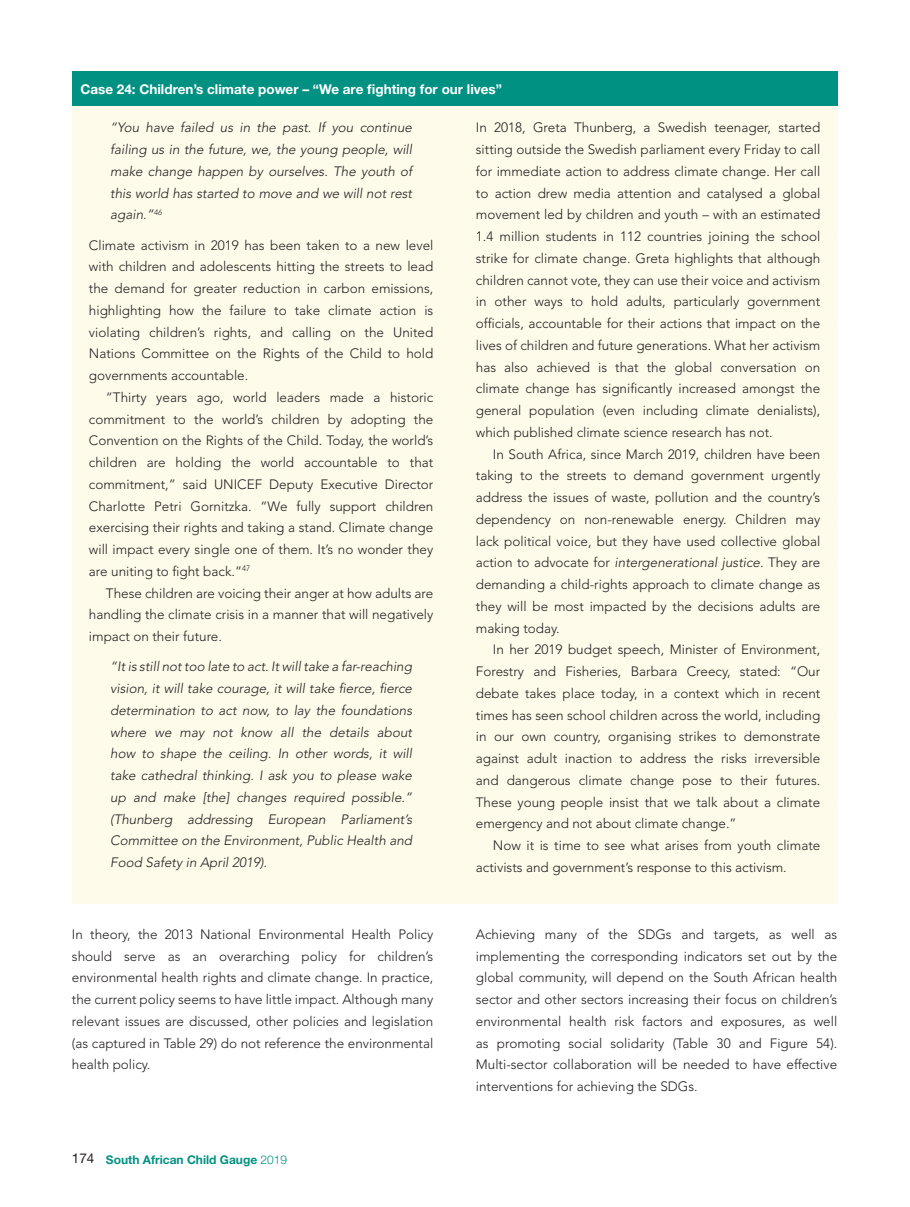
<style>
.page{position:relative;width:910px;height:1207px;background:#fff}
.page>*{position:absolute;margin:0;border:0;box-sizing:border-box;transform-origin:0 0}
.t1{font:300 13.5px/21.8px "Avenir LT Std";color:#231f20;text-align:justify}
.t2{font:italic 300 13.5px/21.8px "Avenir LT Std";color:#231f20;text-align:justify}
.t3{font:700 13.5px "Helvetica Neue LT Std";color:#fff}
.t4{font:700 12px "Helvetica Neue LT Std";color:#009182}
.s1{font-style:italic}
.s2{font-weight:400;font-size:13.5px;color:#231f20}
.s3{font-weight:300}
</style>
<div class="page">
<div style="left:72px;top:105px;width:765px;height:798px;background:#fefbea"></div>
<div style="left:72px;top:72px;width:765px;height:34px;background:#009182"></div>
<p class="t3" style="left:80px;top:81px;width:423px">Case 24: Children’s climate power – “We are fighting for our lives”</p>
<p class="t2" style="left:110px;top:117px;width:303px">“You have failed us in the past. If you continue failing us in the future, we, the young people, will make change happen by ourselves. The youth of this world has started to move and we will not rest again.”<sup>46</sup></p>
<p class="t1" style="left:89px;top:234px;width:346px">Climate activism in 2019 has been taken to a new level with children and adolescents hitting the streets to lead the demand for greater reduction in carbon emissions, highlighting how the failure to take climate action is violating children’s rights, and calling on the United Nations Committee on the Rights of the Child to hold governments accountable.</p>
<p class="t1" style="left:89px;top:386px;width:346px;text-indent:17px">“Thirty years ago, world leaders made a historic commitment to the world’s children by adopting the Convention on the Rights of the Child. Today, the world’s children are holding the world accountable to that commitment,” said UNICEF Deputy Executive Director Charlotte Petri Gornitzka. “We fully support children exercising their rights and taking a stand. Climate change will impact every single one of them. It’s no wonder they are uniting to fight back.”<sup>47</sup></p>
<p class="t1" style="left:89px;top:582px;width:346px;text-indent:17px">These children are voicing their anger at how adults are handling the climate crisis in a manner that will negatively impact on their future.</p>
<p class="t2" style="left:110px;top:656px;width:303px">“It is still not too late to act. It will take a far-reaching vision, it will take courage, it will take fierce, fierce determination to act now, to lay the foundations where we may not know all the details about how to shape the ceiling. In other words, it will take cathedral thinking. I ask you to please wake up and make [the] changes required possible.” (Thunberg addressing European Parliament’s Committee on the Environment, Public Health and Food Safety in April 2019).</p>
<p class="t1" style="left:476px;top:117px;width:346px">In 2018, Greta Thunberg, a Swedish teenager, started sitting outside the Swedish parliament every Friday to call for immediate action to address climate change. Her call to action drew media attention and catalysed a global movement led by children and youth – with an estimated 1.4 million students in 112 countries joining the school strike for climate change. Greta highlights that although children cannot vote, they can use their voice and activism in other ways to hold adults, particularly government officials, accountable for their actions that impact on the lives of children and future generations. What her activism has also achieved is that the global conversation on climate change has significantly increased amongst the general population (even including climate denialists), which published climate science research has not.</p>
<p class="t1" style="left:476px;top:443px;width:346px;text-indent:17px">In South Africa, since March 2019, children have been taking to the streets to demand government urgently address the issues of waste, pollution and the country’s dependency on non-renewable energy. Children may lack political voice, but they have used collective global action to advocate for <span class="s1">intergenerational justice</span>. They are demanding a child-rights approach to climate change as they will be most impacted by the decisions adults are making today.</p>
<p class="t1" style="left:476px;top:639px;width:346px;text-indent:17px">In her 2019 budget speech, Minister of Environment, Forestry and Fisheries, Barbara Creecy, stated: “Our debate takes place today, in a context which in recent times has seen school children across the world, including in our own country, organising strikes to demonstrate against adult inaction to address the risks irreversible and dangerous climate change pose to their futures.<br>These young people insist that we talk about a climate emergency and not about climate change.”</p>
<p class="t1" style="left:476px;top:835px;width:346px;text-indent:17px">Now it is time to see what arises from youth climate activists and government’s response to this activism.</p>
<p class="t1" style="left:72px;top:923px;width:363px">In theory, the 2013 National Environmental Health Policy should serve as an overarching policy for children’s environmental health rights and climate change. In practice, the current policy seems to have little impact. Although many relevant issues are discussed, other policies and legislation (as captured in Table 29) do not reference the environmental health policy.</p>
<p class="t1" style="left:476px;top:923px;width:363px">Achieving many of the SDGs and targets, as well as implementing the corresponding indicators set out by the global community, will depend on the South African health sector and other sectors increasing their focus on children’s environmental health risk factors and exposures, as well as promoting social solidarity (Table 30 and Figure 54).<br>Multi-sector collaboration will be needed to have effective interventions for achieving the SDGs.</p>
<p class="t4" style="left:72px;top:1152px;width:217px"><span class="s2">174</span> South African Child Gauge <span class="s3">2019</span></p>
</div>
